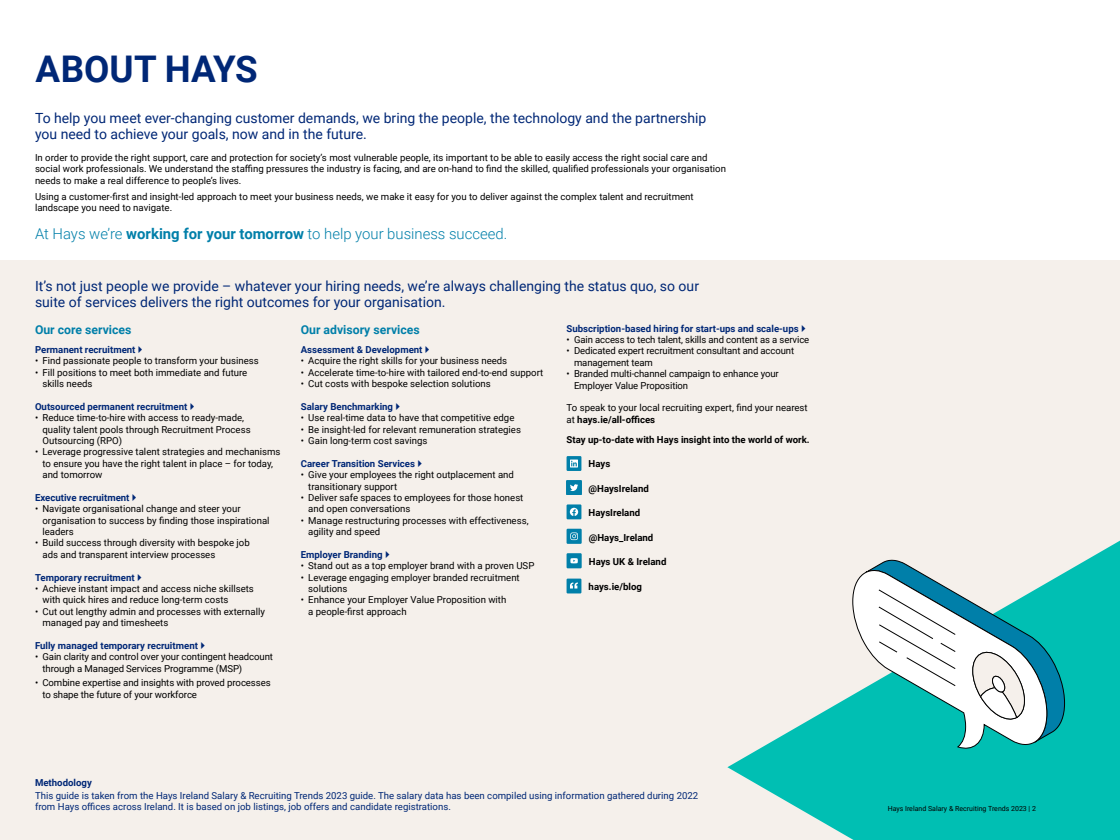
<style>
.page{position:relative;width:1120px;height:840px;background:#fff}
.page>*{position:absolute;margin:0;border:0;box-sizing:border-box;transform-origin:0 0}
.t1{font:700 36.75px "Roboto";letter-spacing:.005em;color:#002776}
.t2{font:300 14.88px "Roboto";color:#007fa9}
.t3{font:14px/16.6px "Roboto";color:#002776}
.t4{font:700 12.25px "Roboto";color:#007fa9}
.t5{font:9.62px/11.4px "Roboto";color:#000}
.t6{font:700 9.62px "Roboto";color:#002776}
.t7{font:9.62px/11.4px "Roboto";color:#002776}
.t8{font:700 9.62px "Roboto";color:#000}
.t9{font:7px "Roboto";color:#000}
.s1{font-weight:700}
</style>
<div class="page">
<div style="left:0;top:261px;width:1120px;height:579px;background:#f5f0eb"></div>
<svg style="left:727px;top:541px;width:393px;height:299px;fill:#00bfb3"></svg>
<svg style="left:842px;top:558px;width:223px;height:185px"></svg>
<svg style="left:852px;top:559px;width:213px;height:193px"></svg>
<div style="left:567px;top:456px;width:14px;height:15px;background:#007fa9"></div>
<svg style="left:570px;top:460px;width:8px;height:8px"></svg>
<div style="left:567px;top:480px;width:14px;height:15px;background:#007fa9"></div>
<div style="left:567px;top:480px;width:14px;height:15px;border:1px solid #007fa9"></div>
<svg style="left:570px;top:484px;width:8px;height:7px"></svg>
<div style="left:567px;top:504px;width:14px;height:15px;background:#007fa9"></div>
<svg style="left:570px;top:508px;width:8px;height:8px"></svg>
<div style="left:567px;top:529px;width:15px;height:15px;background:#007faa"></div>
<svg style="left:570px;top:532px;width:8px;height:8px"></svg>
<div style="left:567px;top:553px;width:15px;height:15px;background:#007fa9"></div>
<svg style="left:570px;top:558px;width:8px;height:5px"></svg>
<div style="left:567px;top:579px;width:14px;height:14px;background:#007fa9"></div>
<svg style="left:570px;top:582px;width:8px;height:7px"></svg>
<h1 class="t1" style="left:36px;top:43px;width:224px">ABOUT HAYS</h1>
<h3 class="t3" style="left:35px;top:109px;width:673px">To help you meet ever-changing customer demands, we bring the people, the technology and the partnership you need to achieve your goals, now and in the future.</h3>
<p class="t5" style="left:35px;top:152px;width:692px">In order to provide the right support, care and protection for society’s most vulnerable people, its important to be able to easily access the right social care and social work professionals. We understand the staffing pressures the industry is facing, and are on-hand to find the skilled, qualified professionals your organisation needs to make a real difference to people’s lives.</p>
<p class="t5" style="left:35px;top:190px;width:660px">Using a customer-first and insight-led approach to meet your business needs, we make it easy for you to deliver against the complex talent and recruitment landscape you need to navigate.</p>
<h2 class="t2" style="left:35px;top:224px;width:474px">At Hays we’re <span class="s1">working for your tomorrow</span> to help your business succeed.</h2>
<h3 class="t3" style="left:35px;top:277px;width:666px">It’s not just people we provide – whatever your hiring needs, we’re always challenging the status quo, so our suite of services delivers the right outcomes for your organisation.</h3>
<p class="t4" style="left:35px;top:321px;width:98px">Our core services</p>
<p class="t6" style="left:35px;top:343px;width:102px">Permanent recruitment</p>
<p class="t5" style="left:35px;top:355px;width:225px">• Find passionate people to transform your business</p>
<p class="t5" style="left:42px;top:366px;width:206px;text-indent:-7px">• Fill positions to meet both immediate and future skills needs</p>
<p class="t6" style="left:35px;top:400px;width:154px">Outsourced permanent recruitment</p>
<p class="t5" style="left:42px;top:412px;width:210px;text-indent:-7px">• Reduce time-to-hire with access to ready-made, quality talent pools through Recruitment Process<br>Outsourcing (RPO)</p>
<p class="t5" style="left:42px;top:446px;width:240px;text-indent:-7px">• Leverage progressive talent strategies and mechanisms to ensure you have the right talent in place – for today, and tomorrow</p>
<p class="t6" style="left:35px;top:491px;width:96px">Executive recruitment</p>
<p class="t5" style="left:42px;top:503px;width:229px;text-indent:-7px">• Navigate organisational change and steer your organisation to success by finding those inspirational leaders</p>
<p class="t5" style="left:42px;top:537px;width:209px;text-indent:-7px">• Build success through diversity with bespoke job ads and transparent interview processes</p>
<p class="t6" style="left:35px;top:570px;width:101px">Temporary recruitment</p>
<p class="t5" style="left:42px;top:583px;width:213px;text-indent:-7px">• Achieve instant impact and access niche skillsets with quick hires and reduce long-term costs</p>
<p class="t5" style="left:42px;top:605px;width:224px;text-indent:-7px">• Cut out lengthy admin and processes with externally managed pay and timesheets</p>
<p class="t6" style="left:35px;top:639px;width:164px">Fully managed temporary recruitment</p>
<p class="t5" style="left:42px;top:651px;width:232px;text-indent:-7px">• Gain clarity and control over your contingent headcount through a Managed Services Programme (MSP)</p>
<p class="t5" style="left:42px;top:677px;width:230px;text-indent:-7px">• Combine expertise and insights with proved processes to shape the future of your workforce</p>
<p class="t6" style="left:567px;top:322px;width:234px">Subscription-based hiring for start-ups and scale-ups</p>
<p class="t5" style="left:567px;top:334px;width:244px">• Gain access to tech talent, skills and content as a service</p>
<p class="t5" style="left:574px;top:345px;width:222px;text-indent:-7px">• Dedicated expert recruitment consultant and account management team</p>
<p class="t5" style="left:574px;top:368px;width:206px;text-indent:-7px">• Branded multi-channel campaign to enhance your<br>Employer Value Proposition</p>
<p class="t5" style="left:567px;top:402px;width:243px">To speak to your local recruiting expert, find your nearest at <span class="s1">hays.ie/all-offices</span></p>
<p class="t8" style="left:567px;top:433px;width:245px">Stay up-to-date with Hays insight into the world of work.</p>
<p class="t8" style="left:589px;top:457px;width:23px">Hays</p>
<p class="t8" style="left:589px;top:482px;width:62px">@HaysIreland</p>
<p class="t8" style="left:589px;top:506px;width:53px">HaysIreland</p>
<p class="t8" style="left:589px;top:531px;width:66px">@Hays_Ireland</p>
<p class="t8" style="left:589px;top:555px;width:79px">Hays UK &amp; Ireland</p>
<p class="t8" style="left:589px;top:580px;width:55px">hays.ie/blog</p>
<p class="t4" style="left:301px;top:321px;width:120px">Our advisory services</p>
<p class="t6" style="left:301px;top:343px;width:123px">Assessment &amp; Development</p>
<p class="t5" style="left:301px;top:355px;width:208px">• Acquire the right skills for your business needs</p>
<p class="t5" style="left:301px;top:366px;width:244px">• Accelerate time-to-hire with tailored end-to-end support</p>
<p class="t5" style="left:301px;top:378px;width:192px">• Cut costs with bespoke selection solutions</p>
<p class="t6" style="left:301px;top:400px;width:94px">Salary Benchmarking</p>
<p class="t5" style="left:301px;top:412px;width:215px">• Use real-time data to have that competitive edge</p>
<p class="t5" style="left:301px;top:423px;width:222px">• Be insight-led for relevant remuneration strategies</p>
<p class="t5" style="left:301px;top:435px;width:128px">• Gain long-term cost savings</p>
<p class="t6" style="left:301px;top:457px;width:116px">Career Transition Services</p>
<p class="t5" style="left:308px;top:469px;width:207px;text-indent:-7px">• Give your employees the right outplacement and transitionary support</p>
<p class="t5" style="left:308px;top:491px;width:217px;text-indent:-7px">• Deliver safe spaces to employees for those honest and open conversations</p>
<p class="t5" style="left:308px;top:514px;width:222px;text-indent:-7px">• Manage restructuring processes with effectiveness, agility and speed</p>
<p class="t6" style="left:301px;top:548px;width:83px">Employer Branding</p>
<p class="t5" style="left:301px;top:560px;width:235px">• Stand out as a top employer brand with a proven USP</p>
<p class="t5" style="left:308px;top:571px;width:213px;text-indent:-7px">• Leverage engaging employer branded recruitment solutions</p>
<p class="t5" style="left:308px;top:594px;width:200px;text-indent:-7px">• Enhance your Employer Value Proposition with a people-first approach</p>
<p class="t6" style="left:35px;top:776px;width:58px">Methodology</p>
<p class="t7" style="left:35px;top:790px;width:665px">This guide is taken from the Hays Ireland Salary &amp; Recruiting Trends 2023 guide. The salary data has been compiled using information gathered during 2022 from Hays offices across Ireland. It is based on job listings, job offers and candidate registrations.</p>
<p class="t9" style="left:888px;top:803px;width:150px">Hays Ireland Salary &amp; Recruiting Trends 2023 | 2</p>
</div>
